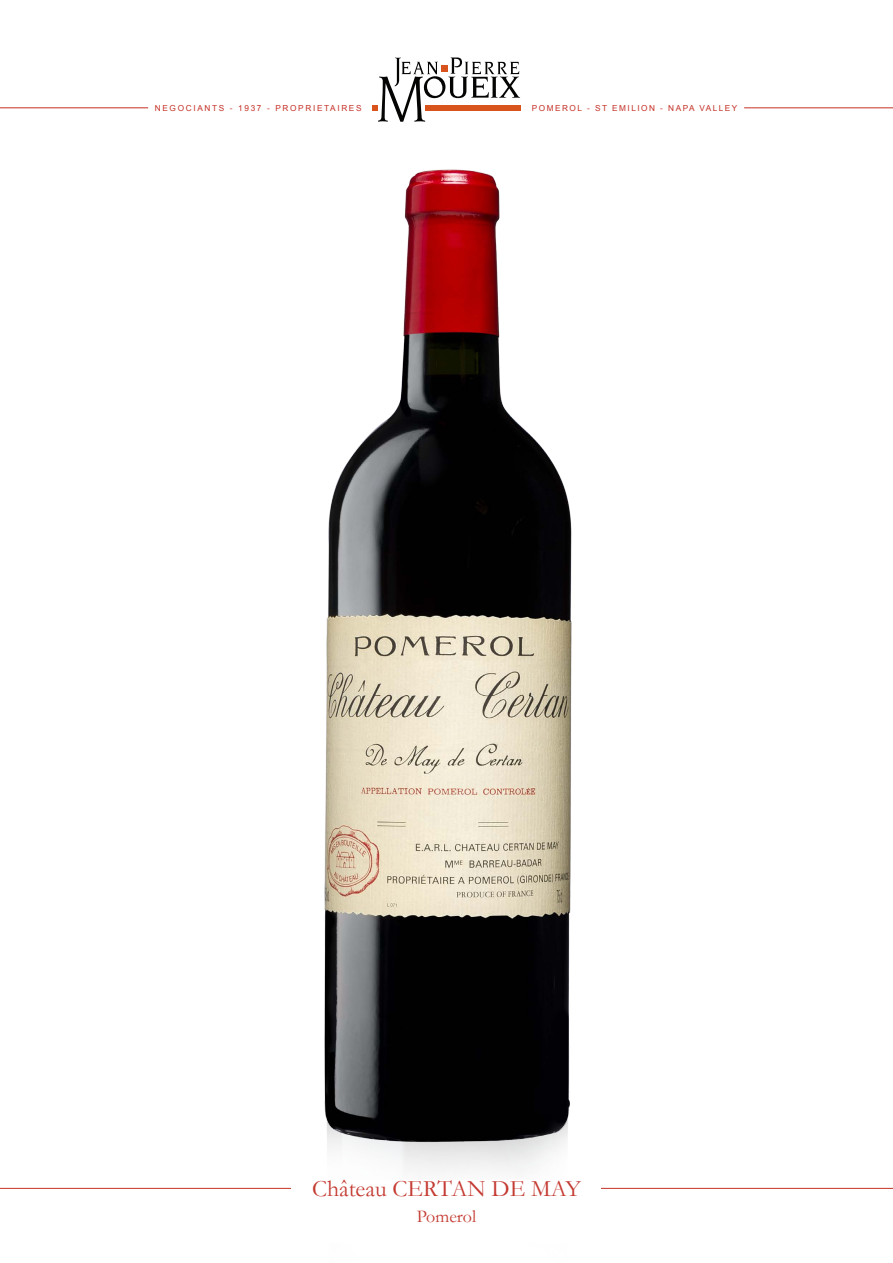
<style>
.page{position:relative;width:893px;height:1263px;background:#fff}
.page>*{position:absolute;margin:0;border:0;box-sizing:border-box;transform-origin:0 0}
.t1{font:23.7px "Garamond";color:#c43a31}
.t2{font:18px "Garamond";color:#c43a31}
.t3{font:8.25px "Arial";letter-spacing:.2em;color:#c53026}
.t4{font:8.25px "Arial";letter-spacing:.18em;color:#c53026}
</style>
<div class="page">
<hr style="left:0;top:1188px;width:893px;height:1px;background:#c53026">
<hr style="left:744px;top:108px;width:149px;height:1px;background:#c53026">
<hr style="left:0;top:108px;width:148px;height:1px;background:#c53026">
<div style="left:292px;top:1181px;width:309px;height:62px;background:#fff"></div>
<img style="left:324px;top:169px;width:248px;height:983px">
<svg style="left:373px;top:58px;width:147px;height:64px"></svg>
<div style="left:425px;top:105px;width:95px;height:5px;background:#d9531c"></div>
<p class="t3" style="left:155px;top:103px;width:208px">NEGOCIANTS - 1937 - PROPRIETAIRES</p>
<p class="t4" style="left:532px;top:103px;width:207px">POMEROL - ST EMILION - NAPA VALLEY</p>
<h1 class="t1" style="left:312px;top:1173px;width:270px">Château CERTAN DE MAY</h1>
<h2 class="t2" style="left:417px;top:1204px;width:61px">Pomerol</h2>
</div>
